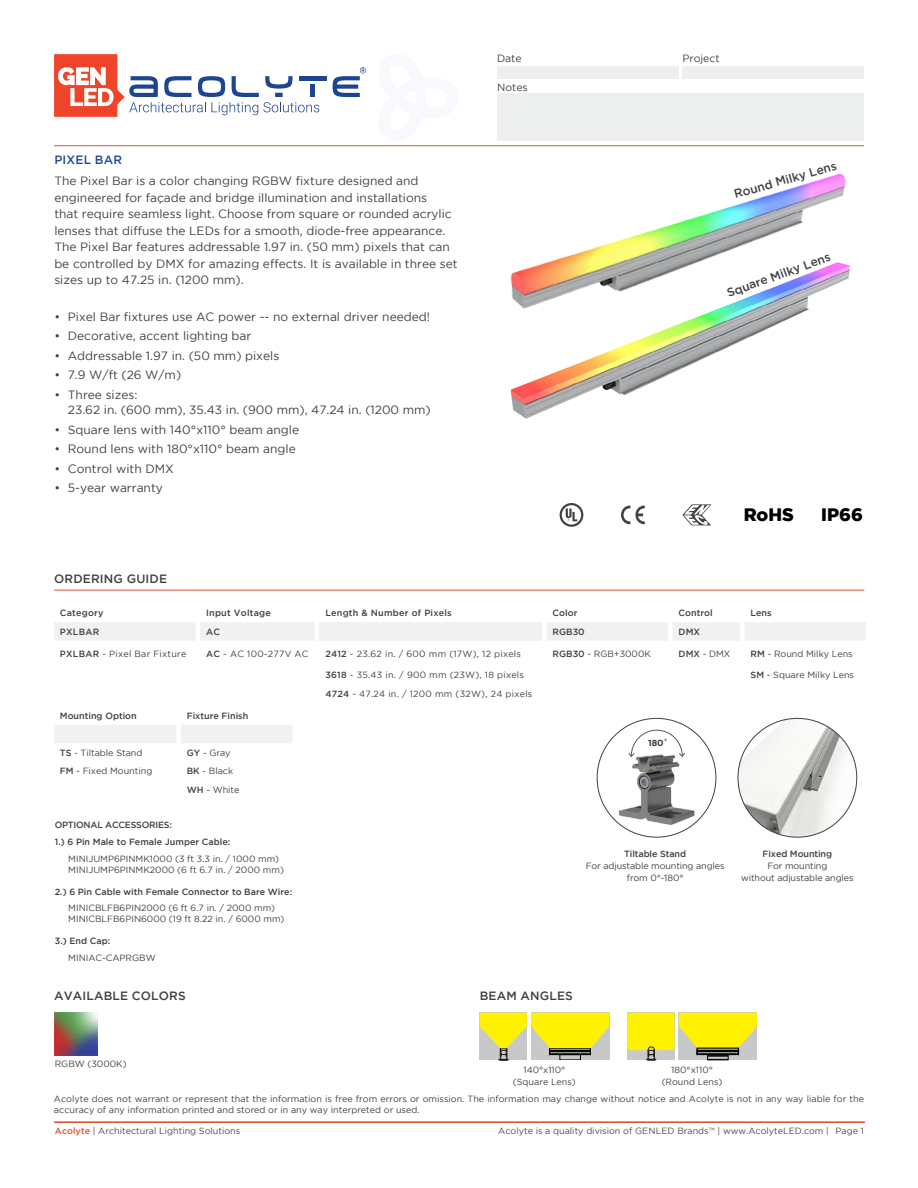
<style>
.page{position:relative;width:918px;height:1188px;background:#fff}
.page>*{position:absolute;margin:0;border:0;box-sizing:border-box;transform-origin:0 0}
.t1{font:900 18px "Gotham";color:#000}
.t2{font:12px/16.5px "Gotham";color:#414042}
.t3{font:500 12px "Gotham";letter-spacing:.015em;color:#414042}
.t4{font:500 12px "Gotham";letter-spacing:.015em;color:#1d4891}
.t5{font:10.5px "Gotham";color:#414042}
.t6{font:9px/12px "Gotham";color:#414042;text-align:center}
.t7{font:500 9px/17.5px "Gotham";color:#414042}
.t8{font:9px "Gotham";letter-spacing:.025em;color:#414042}
.t9{font:9px "Gotham";color:#4a4a4b}
.t10{font:500 9px "Gotham";letter-spacing:.025em;color:#414042}
.t11{font:700 8.85px "Gotham";color:#414042}
.s1{font-weight:500}
.s2{font-weight:500;color:#db5337}
.s3{color:#58595b}
</style>
<div class="page">
<div style="left:497px;top:66px;width:182px;height:12px;background:#edeeee"></div>
<div style="left:682px;top:66px;width:182px;height:12px;background:#edeeee"></div>
<div style="left:497px;top:93px;width:367px;height:47px;background:#edeeee"></div>
<hr style="left:54px;top:146px;width:810px;height:1px;background:#db5336">
<svg style="left:54px;top:54px;width:265px;height:63px"></svg>
<div style="left:310px;top:85px;width:5px;height:12px;background:#1d4592"></div>
<hr style="left:299px;top:76px;width:27px;height:4px;background:#1d4592">
<svg style="left:333px;top:67px;width:33px;height:30px"></svg>
<hr style="left:54px;top:1122px;width:811px;height:1px;background:#db5337">
<img style="left:497px;top:140px;width:366px;height:100px">
<img style="left:510px;top:240px;width:340px;height:179px">
<hr style="left:54px;top:590px;width:810px;height:1px;background:#db5336">
<img style="left:55px;top:1013px;width:42px;height:42px">
<div style="left:54px;top:622px;width:261px;height:19px;background:#f1f1f2"></div>
<div style="left:319px;top:622px;width:223px;height:19px;background:#f1f1f2"></div>
<div style="left:547px;top:622px;width:319px;height:19px;background:#f1f1f2"></div>
<div style="left:54px;top:725px;width:238px;height:18px;background:#f1f1f2"></div>
<svg style="left:682px;top:504px;width:29px;height:21px"></svg>
<svg style="left:560px;top:503px;width:23px;height:24px"></svg>
<svg style="left:480px;top:1013px;width:129px;height:47px"></svg>
<svg style="left:627px;top:1013px;width:130px;height:47px"></svg>
<img style="left:738px;top:718px;width:119px;height:119px;border-radius:59px">
<img style="left:618px;top:757px;width:77px;height:69px">
<svg style="left:628px;top:730px;width:57px;height:27px"></svg>
<svg style="left:621px;top:506px;width:24px;height:18px"></svg>
<p class="t4" style="left:54px;top:153px;width:69px">PIXEL BAR</p>
<p class="t2" style="left:54px;top:173px;width:405px">The Pixel Bar is a color changing RGBW fixture designed and engineered for façade and bridge illumination and installations<br>that require seamless light. Choose from square or rounded acrylic lenses that diffuse the LEDs for a smooth, diode-free appearance.<br>The Pixel Bar features addressable 1.97 in. (50 mm) pixels that can be controlled by DMX for amazing effects. It is available in three set sizes up to 47.25 in. (1200 mm).</p>
<p class="t2" style="left:54px;top:308px;width:377px">• Pixel Bar fixtures use AC power -- no external driver needed!</p>
<p class="t2" style="left:54px;top:328px;width:199px">• Decorative, accent lighting bar</p>
<p class="t2" style="left:54px;top:347px;width:227px">• Addressable 1.97 in. (50 mm) pixels</p>
<p class="t2" style="left:54px;top:367px;width:128px">• 7.9 W/ft (26 W/m)</p>
<p class="t2" style="left:68px;top:387px;width:365px;line-height:15px;text-indent:-14px">• Three sizes:<br>23.62 in. (600 mm), 35.43 in. (900 mm), 47.24 in. (1200 mm)</p>
<p class="t2" style="left:54px;top:421px;width:246px">• Square lens with 140°x110° beam angle</p>
<p class="t2" style="left:54px;top:441px;width:243px">• Round lens with 180°x110° beam angle</p>
<p class="t2" style="left:54px;top:460px;width:121px">• Control with DMX</p>
<p class="t2" style="left:54px;top:480px;width:110px">• 5-year warranty</p>
<p class="t3" style="left:54px;top:572px;width:115px">ORDERING GUIDE</p>
<p class="t5" style="left:497px;top:53px;width:26px">Date</p>
<p class="t5" style="left:497px;top:82px;width:32px">Notes</p>
<p class="t5" style="left:682px;top:53px;width:39px">Project</p>
<p class="t3" style="left:732px;top:188px;width:108px;rotate:-16deg">Round Milky Lens</p>
<p class="t3" style="left:725px;top:287px;width:111px;rotate:-20deg">Square Milky Lens</p>
<h1 class="t1" style="left:744px;top:505px;width:52px">RoHS</h1>
<h1 class="t1" style="left:821px;top:505px;width:43px">IP66</h1>
<p class="t10" style="left:60px;top:608px;width:45px">Category</p>
<p class="t10" style="left:206px;top:608px;width:66px">Input Voltage</p>
<p class="t10" style="left:325px;top:608px;width:128px">Length &amp; Number of Pixels</p>
<p class="t7" style="left:553px;top:604px;width:26px">Color</p>
<p class="t7" style="left:679px;top:604px;width:36px">Control</p>
<p class="t7" style="left:751px;top:604px;width:23px">Lens</p>
<p class="t7" style="left:60px;top:623px;width:41px">PXLBAR</p>
<p class="t7" style="left:206px;top:623px;width:15px">AC</p>
<p class="t7" style="left:553px;top:623px;width:34px">RGB30</p>
<p class="t7" style="left:679px;top:623px;width:23px">DMX</p>
<p class="t8" style="left:60px;top:648px;width:128px"><span class="s1">PXLBAR</span> - Pixel Bar Fixture</p>
<p class="t8" style="left:206px;top:648px;width:104px"><span class="s1">AC</span> - AC 100-277V AC</p>
<p class="t8" style="left:325px;top:648px;width:197px"><span class="s1">2412</span> - 23.62 in. / 600 mm (17W), 12 pixels</p>
<p class="t6" style="left:553px;top:647px;width:100px"><span class="s1">RGB30</span> - RGB+3000K</p>
<p class="t6" style="left:679px;top:647px;width:53px"><span class="s1">DMX</span> - DMX</p>
<p class="t6" style="left:751px;top:647px;width:104px"><span class="s1">RM</span> - Round Milky Lens</p>
<p class="t8" style="left:325px;top:670px;width:200px"><span class="s1">3618</span> - 35.43 in. / 900 mm (23W), 18 pixels</p>
<p class="t6" style="left:751px;top:669px;width:105px"><span class="s1">SM</span> - Square Milky Lens</p>
<p class="t8" style="left:325px;top:689px;width:209px"><span class="s1">4724</span> - 47.24 in. / 1200 mm (32W), 24 pixels</p>
<p class="t7" style="left:60px;top:707px;width:78px">Mounting Option</p>
<p class="t7" style="left:187px;top:707px;width:63px">Fixture Finish</p>
<p class="t6" style="left:60px;top:747px;width:84px"><span class="s1">TS</span> - Tiltable Stand</p>
<p class="t6" style="left:187px;top:747px;width:45px"><span class="s1">GY</span> - Gray</p>
<p class="t6" style="left:60px;top:765px;width:94px"><span class="s1">FM</span> - Fixed Mounting</p>
<p class="t6" style="left:187px;top:762px;width:54px;line-height:18.6px;text-align:left"><span class="s1">BK</span> - Black<br><span class="s1">WH</span> - White</p>
<p class="t11" style="left:648px;top:738px;width:21px">180˚</p>
<p class="t7" style="left:55px;top:816px;width:177px">OPTIONAL ACCESSORIES:<br>1.) 6 Pin Male to Female Jumper Cable:</p>
<p class="t6" style="left:68px;top:854px;width:217px;line-height:10.8px;text-align:left">MINIJUMP6PINMK1000 (3 ft 3.3 in. / 1000 mm)<br>MINIJUMP6PINMK2000 (6 ft 6.7 in. / 2000 mm)</p>
<p class="t7" style="left:55px;top:883px;width:239px">2.) 6 Pin Cable with Female Connector to Bare Wire:</p>
<p class="t6" style="left:68px;top:903px;width:218px;line-height:10.8px;text-align:left">MINICBLFB6PIN2000 (6 ft 6.7 in. / 2000 mm)<br>MINICBLFB6PIN6000 (19 ft 8.22 in. / 6000 mm)</p>
<p class="t7" style="left:55px;top:932px;width:57px">3.) End Cap:</p>
<p class="t6" style="left:68px;top:951px;width:89px">MINIAC-CAPRGBW</p>
<p class="t3" style="left:54px;top:989px;width:133px">AVAILABLE COLORS</p>
<p class="t3" style="left:480px;top:989px;width:95px">BEAM ANGLES</p>
<p class="t7" style="left:624px;top:845px;width:63px">Tiltable Stand</p>
<p class="t6" style="left:586px;top:860px;width:140px">For adjustable mounting angles from 0°-180°</p>
<p class="t7" style="left:763px;top:845px;width:71px">Fixed Mounting</p>
<p class="t6" style="left:741px;top:860px;width:114px">For mounting<br>without adjustable angles</p>
<p class="t6" style="left:55px;top:1057px;width:73px">RGBW (3000K)</p>
<p class="t6" style="left:513px;top:1064px;width:64px">140°x110° (Square Lens)</p>
<p class="t6" style="left:662px;top:1064px;width:62px">180°x110° (Round Lens)</p>
<p class="t6" style="left:54px;top:1094px;width:812px;line-height:10.8px;text-align:left">Acolyte does not warrant or represent that the information is free from errors or omission. The information may change without notice and Acolyte is not in any way liable for the accuracy of any information printed and stored or in any way interpreted or used.</p>
<p class="t9" style="left:55px;top:1126px;width:187px"><span class="s2">Acolyte</span> | Architectural Lighting Solutions</p>
<p class="t9" style="left:498px;top:1126px;width:367px">Acolyte is a quality division of GENLED Brands<span class="s3">™</span> | www.AcolyteLED.com | Page 1</p>
</div>
